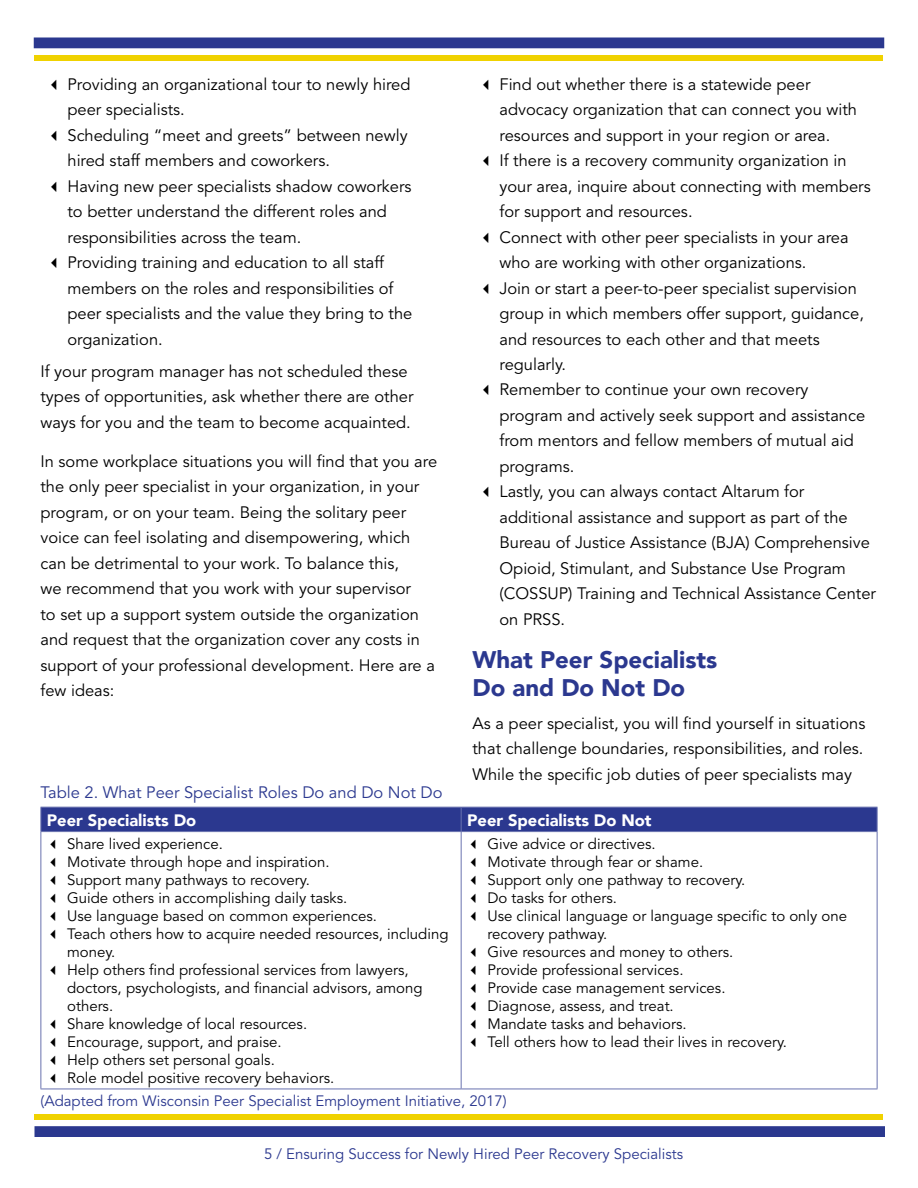
<style>
.page{position:relative;width:918px;height:1188px;background:#fff}
.page>*{position:absolute;margin:0;border:0;box-sizing:border-box;transform-origin:0 0}
.t1{font:900 24px/28.8px "Avenir LT";color:#2b388f}
.t2{font:16.5px/25.5px "Avenir LT Std";color:#000}
.t3{font:16.5px "Avenir LT Std";color:#2b388f}
.t4{font:900 16.5px "Avenir LT";color:#fff}
.t5{font:15px/18px "Avenir LT Std";color:#000}
.t6{font:15px "Avenir LT Std";color:#2b388f}
</style>
<div class="page">
<div style="left:34px;top:38px;width:850px;height:10px;background:#2b388f"></div>
<div style="left:34px;top:55px;width:849px;height:5px;background:#f0d200"></div>
<div style="left:34px;top:1126px;width:851px;height:11px;background:#2b388f;border:2px solid #2b388f"></div>
<div style="left:34px;top:1114px;width:849px;height:6px;background:#f0d200"></div>
<hr style="left:40px;top:832px;width:1px;height:257px;background:#6972af">
<hr style="left:461px;top:832px;width:1px;height:257px;background:#6972af">
<hr style="left:877px;top:832px;width:1px;height:257px;background:#6972af">
<hr style="left:40px;top:1089px;width:421px;height:1px;background:#6972af">
<hr style="left:461px;top:1089px;width:417px;height:1px;background:#6972af">
<div style="left:40px;top:807px;width:838px;height:24px;background:#2b388f"></div>
<hr style="left:40px;top:831px;width:421px;height:1px;background:#6972af">
<hr style="left:461px;top:831px;width:417px;height:1px;background:#6972af">
<p class="t2" style="left:67px;top:72px;width:346px">Providing an organizational tour to newly hired peer specialists.<br>Scheduling “meet and greets” between newly hired staff members and coworkers.<br>Having new peer specialists shadow coworkers to better understand the different roles and responsibilities across the team.<br>Providing training and education to all staff members on the roles and responsibilities of peer specialists and the value they bring to the organization.</p>
<p class="t2" style="left:41px;top:359px;width:375px">If your program manager has not scheduled these types of opportunities, ask whether there are other ways for you and the team to become acquainted.</p>
<p class="t2" style="left:41px;top:449px;width:398px">In some workplace situations you will find that you are the only peer specialist in your organization, in your program, or on your team. Being the solitary peer voice can feel isolating and disempowering, which can be detrimental to your work. To balance this,<br>we recommend that you work with your supervisor<br>to set up a support system outside the organization and request that the organization cover any costs in support of your professional development. Here are a few ideas:</p>
<p class="t3" style="left:40px;top:783px;width:404px">Table 2. What Peer Specialist Roles Do and Do Not Do</p>
<p class="t2" style="left:499px;top:72px;width:378px">Find out whether there is a statewide peer advocacy organization that can connect you with resources and support in your region or area.<br>If there is a recovery community organization in your area, inquire about connecting with members for support and resources.<br>Connect with other peer specialists in your area who are working with other organizations.<br>Join or start a peer-to-peer specialist supervision group in which members offer support, guidance, and resources to each other and that meets regularly.<br>Remember to continue your own recovery<br>program and actively seek support and assistance from mentors and fellow members of mutual aid programs.<br>Lastly, you can always contact Altarum for additional assistance and support as part of the Bureau of Justice Assistance (BJA) Comprehensive Opioid, Stimulant, and Substance Use Program (COSSUP) Training and Technical Assistance Center on PRSS.</p>
<h1 class="t1" style="left:472px;top:645px;width:246px">What Peer Specialists<br>Do and Do Not Do</h1>
<p class="t2" style="left:472px;top:711px;width:394px;text-align:justify">As a peer specialist, you will find yourself in situations that challenge boundaries, responsibilities, and roles.<br>While the specific job duties of peer specialists may</p>
<p class="t4" style="left:47px;top:810px;width:151px">Peer Specialists Do</p>
<p class="t4" style="left:467px;top:810px;width:186px">Peer Specialists Do Not</p>
<p class="t5" style="left:67px;top:835px;width:383px">Share lived experience.<br>Motivate through hope and inspiration.<br>Support many pathways to recovery.<br>Guide others in accomplishing daily tasks.<br>Use language based on common experiences.<br>Teach others how to acquire needed resources, including money.<br>Help others find professional services from lawyers, doctors, psychologists, and financial advisors, among others.<br>Share knowledge of local resources.<br>Encourage, support, and praise.<br>Help others set personal goals.<br>Role model positive recovery behaviors.</p>
<p class="t5" style="left:487px;top:835px;width:361px">Give advice or directives.<br>Motivate through fear or shame.<br>Support only one pathway to recovery.<br>Do tasks for others.<br>Use clinical language or language specific to only one recovery pathway.<br>Give resources and money to others.<br>Provide professional services.<br>Provide case management services.<br>Diagnose, assess, and treat.<br>Mandate tasks and behaviors.<br>Tell others how to lead their lives in recovery.</p>
<p class="t6" style="left:40px;top:1093px;width:468px">(Adapted from Wisconsin Peer Specialist Employment Initiative, 2017)</p>
<p class="t6" style="left:264px;top:1145px;width:421px">5 / Ensuring Success for Newly Hired Peer Recovery Specialists</p>
</div>
